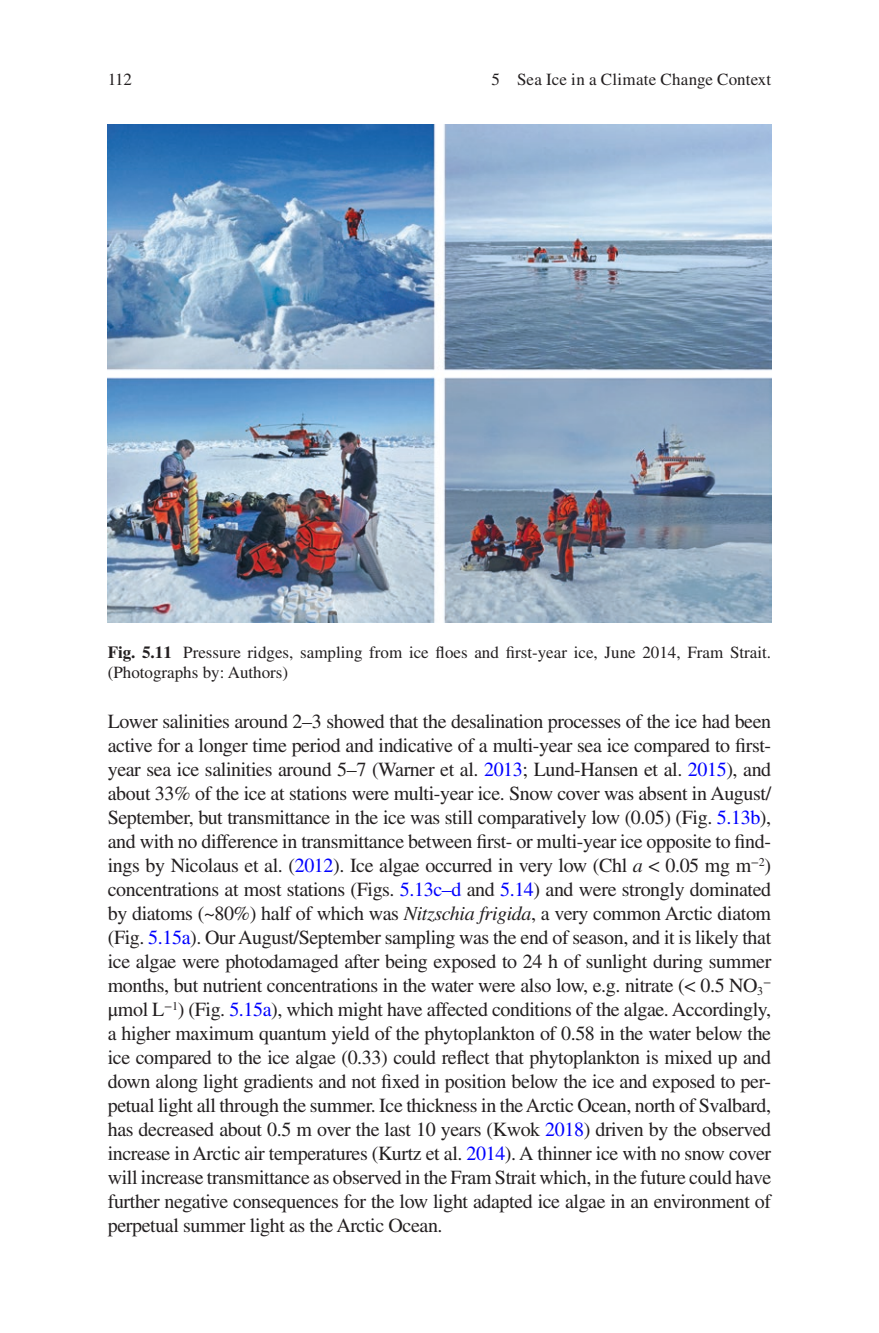
<style>
.page{position:relative;width:879px;height:1333px;background:#fff}
.page>*{position:absolute;margin:0;border:0;box-sizing:border-box;transform-origin:0 0}
.t1{font:20px/24px "Qtypsx Times LT Std";letter-spacing:-.02em;color:#231f20;text-align:justify}
.t2{font:17px/20px "Qtypsx Times LT Std";color:#231f20}
.t3{font:17px "Cqxsqg Times LT Std";letter-spacing:.01em;color:#231f20}
.t4{font:12px "Hxwfbs STIX General";color:#231f20}
.s1{font-family:"Khtrkn Times LT Std";font-weight:700}
.s2{color:#00f}
.s3{font-family:"Sfclrd Times LT Std";font-style:italic}
.s4{font-family:"Hxwfbs STIX General"}
</style>
<div class="page">
<img style="left:108px;top:124px;width:663px;height:498px">
<p class="t2" style="left:108px;top:69px;width:26px">112</p>
<p class="t3" style="left:491px;top:70px;width:281px">5 Sea Ice in a Climate Change Context</p>
<p class="t2" style="left:108px;top:642px;width:665px"><span class="s1">Fig. 5.11</span> Pressure ridges, sampling from ice floes and first-year ice, June 2014, Fram Strait. (Photographs by: Authors)</p>
<p class="t1" style="left:108px;top:709px;width:665px">Lower salinities around 2–3 showed that the desalination processes of the ice had been active for a longer time period and indicative of a multi-year sea ice compared to first&shy;year sea ice salinities around 5–7 (Warner et al. <span class="s2">2013</span>; Lund-Hansen et al. <span class="s2">2015</span>), and about 33% of the ice at stations were multi-year ice. Snow cover was absent in August/ September, but transmittance in the ice was still comparatively low (0.05) (Fig. <span class="s2">5.13b</span>), and with no difference in transmittance between first- or multi-year ice opposite to find&shy;ings by Nicolaus et al. (<span class="s2">2012</span>). Ice algae occurred in very low (Chl <span class="s3">a</span> &lt; 0.05 mg m<sup>−</sup><sup>2</sup>) concentrations at most stations (Figs. <span class="s2">5.13c–d</span> and <span class="s2">5.14</span>) and were strongly dominated by diatoms (~80%) half of which was <span class="s3">Nitzschia frigida</span>, a very common Arctic diatom (Fig. <span class="s2">5.15a</span>). Our August/September sampling was the end of season, and it is likely that ice algae were photodamaged after being exposed to 24 h of sunlight during summer months, but nutrient concentrations in the water were also low, e.g. nitrate (&lt; 0.5 NO<sub>3</sub></p>
<p class="t4" style="left:763px;top:973px;width:10px">−</p>
<p class="t1" style="left:108px;top:997px;width:665px"><span class="s4">μ</span>mol L<sup>−</sup><sup>1</sup>) (Fig. <span class="s2">5.15a</span>), which might have affected conditions of the algae. Accordingly, a higher maximum quantum yield of the phytoplankton of 0.58 in the water below the ice compared to the ice algae (0.33) could reflect that phytoplankton is mixed up and down along light gradients and not fixed in position below the ice and exposed to per&shy;petual light all through the summer. Ice thickness in the Arctic Ocean, north of Svalbard, has decreased about 0.5 m over the last 10 years (Kwok <span class="s2">2018</span>) driven by the observed increase in Arctic air temperatures (Kurtz et al. <span class="s2">2014</span>). A thinner ice with no snow cover will increase transmittance as observed in the Fram Strait which, in the future could have further negative consequences for the low light adapted ice algae in an environment of perpetual summer light as the Arctic Ocean.</p>
</div>
